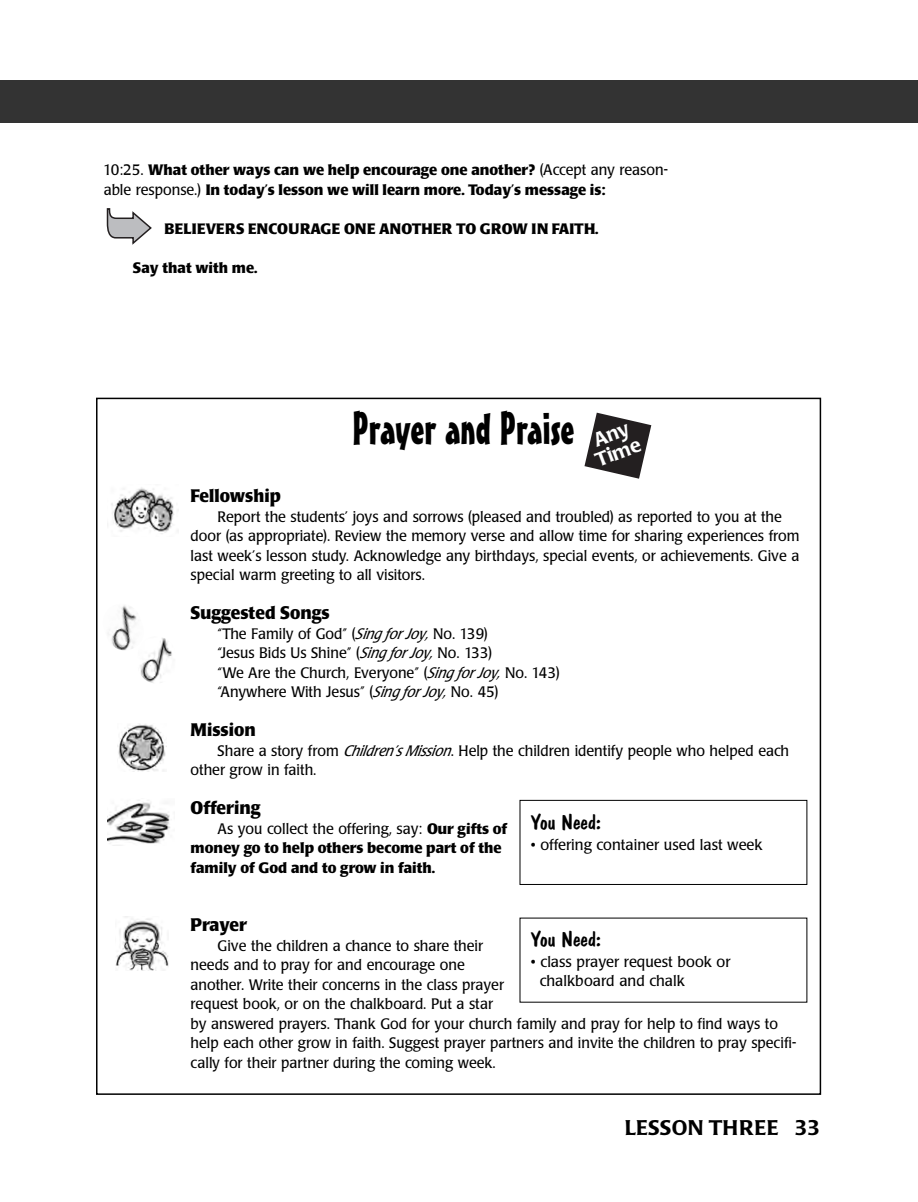
<style>
.page{position:relative;width:918px;height:1202px;background:#fff}
.page>*{position:absolute;margin:0;border:0;box-sizing:border-box;transform-origin:0 0}
.t1{font:45px "Mister Earl BT";color:#000}
.t2{font:21px "Dom Casual D";color:#000;scale:1.05 1}
.t3{font:500 21px "Poppl Laudatio";letter-spacing:.02em;color:#000}
.t4{font:500 19.5px/19.5px "Poppl Laudatio";color:#fff}
.t5{font:700 18px "Poppl Laudatio";color:#000;scale:.95 1}
.t6{font:15px/19.5px "Poppl Laudatio";color:#000;scale:.95 1}
.t7{font:700 15px/19.5px "Poppl Laudatio";color:#000}
.t8{font:15px/18.3px "Poppl Laudatio";color:#000}
.t9{font:700 15px "Poppl Laudatio";letter-spacing:.02em;color:#000}
.s1{font-weight:400}
.s2{font-style:italic}
</style>
<div class="page">
<div style="left:0;top:80px;width:27px;height:43px;background:#333"></div>
<img style="left:111px;top:487px;width:63px;height:47px">
<img style="left:108px;top:605px;width:29px;height:46px">
<img style="left:117px;top:724px;width:49px;height:48px">
<img style="left:107px;top:800px;width:63px;height:44px">
<img style="left:115px;top:916px;width:54px;height:54px">
<img style="left:138px;top:636px;width:37px;height:47px;border-radius:19px">
<svg style="left:107px;top:208px;width:45px;height:37px"></svg>
<div style="left:27px;top:80px;width:891px;height:43px;background:#333"></div>
<svg style="left:585px;top:412px;width:66px;height:66px"></svg>
<div style="left:520px;top:800px;width:287px;height:84px;border:1px solid #000"></div>
<p class="t7" style="left:104px;top:162px;width:566px"><span class="s1">10:25.</span> What other ways can we help encourage one another? <span class="s1">(Accept any reason&shy;able response.)</span> In today’s lesson we will learn more. Today’s message is:</p>
<p class="t9" style="left:164px;top:222px;width:435px">BELIEVERS ENCOURAGE ONE ANOTHER TO GROW IN FAITH.</p>
<p class="t7" style="left:133px;top:259px;width:126px">Say that with me.</p>
<h1 class="t1" style="left:353px;top:411px;width:224px">Prayer and Praise</h1>
<h3 class="t4" style="left:586px;top:435px;width:49px;rotate:-21deg">Any<br>Time</h3>
<p class="t5" style="left:191px;top:489px;width:96px">Fellowship</p>
<p class="t6" style="left:191px;top:508px;width:642px;text-indent:27px">Report the students’ joys and sorrows (pleased and troubled) as reported to you at the door (as appropriate). Review the memory verse and allow time for sharing experiences from last week’s lesson study. Acknowledge any birthdays, special events, or achievements. Give a special warm greeting to all visitors.</p>
<p class="t5" style="left:191px;top:606px;width:148px">Suggested Songs</p>
<p class="t6" style="left:218px;top:625px;width:361px">“The Family of God” (<span class="s2">Sing for Joy,</span> No. 139)<br>“Jesus Bids Us Shine” (<span class="s2">Sing for Joy,</span> No. 133)<br>“We Are the Church, Everyone” (<span class="s2">Sing for Joy,</span> No. 143) “Anywhere With Jesus” (<span class="s2">Sing for Joy,</span> No. 45)</p>
<p class="t5" style="left:191px;top:723px;width:70px">Mission</p>
<p class="t6" style="left:191px;top:742px;width:632px;text-indent:27px">Share a story from <span class="s2">Children’sMission</span>. Help the children identify people who helped each other grow in faith.</p>
<p class="t5" style="left:191px;top:801px;width:75px">Offering</p>
<p class="t7" style="left:191px;top:820px;width:318px;text-indent:27px"><span class="s1">As you collect the offering, say:</span> Our gifts of money go to help others become part of the family of God and to grow in faith.</p>
<h2 class="t2" style="left:531px;top:809px;width:68px">You Need:</h2>
<p class="t8" style="left:531px;top:836px;width:233px">• offering container used last week</p>
<p class="t5" style="left:191px;top:918px;width:61px">Prayer</p>
<p class="t6" style="left:191px;top:937px;width:639px;text-indent:27px">Give the children a chance to share their<br>needs and to pray for and encourage one<br>another. Write their concerns in the class prayer<br>request book, or on the chalkboard. Put a star<br>by answered prayers. Thank God for your church family and pray for help to find ways to help each other grow in faith. Suggest prayer partners and invite the children to pray specifi&shy;cally for their partner during the coming week.</p>
<h2 class="t2" style="left:531px;top:926px;width:68px">You Need:</h2>
<p class="t8" style="left:540px;top:954px;width:192px;text-indent:-9px">• class prayer request book or chalkboard and chalk</p>
<h2 class="t3" style="left:625px;top:1119px;width:196px">LESSON THREE 33</h2>
</div>
